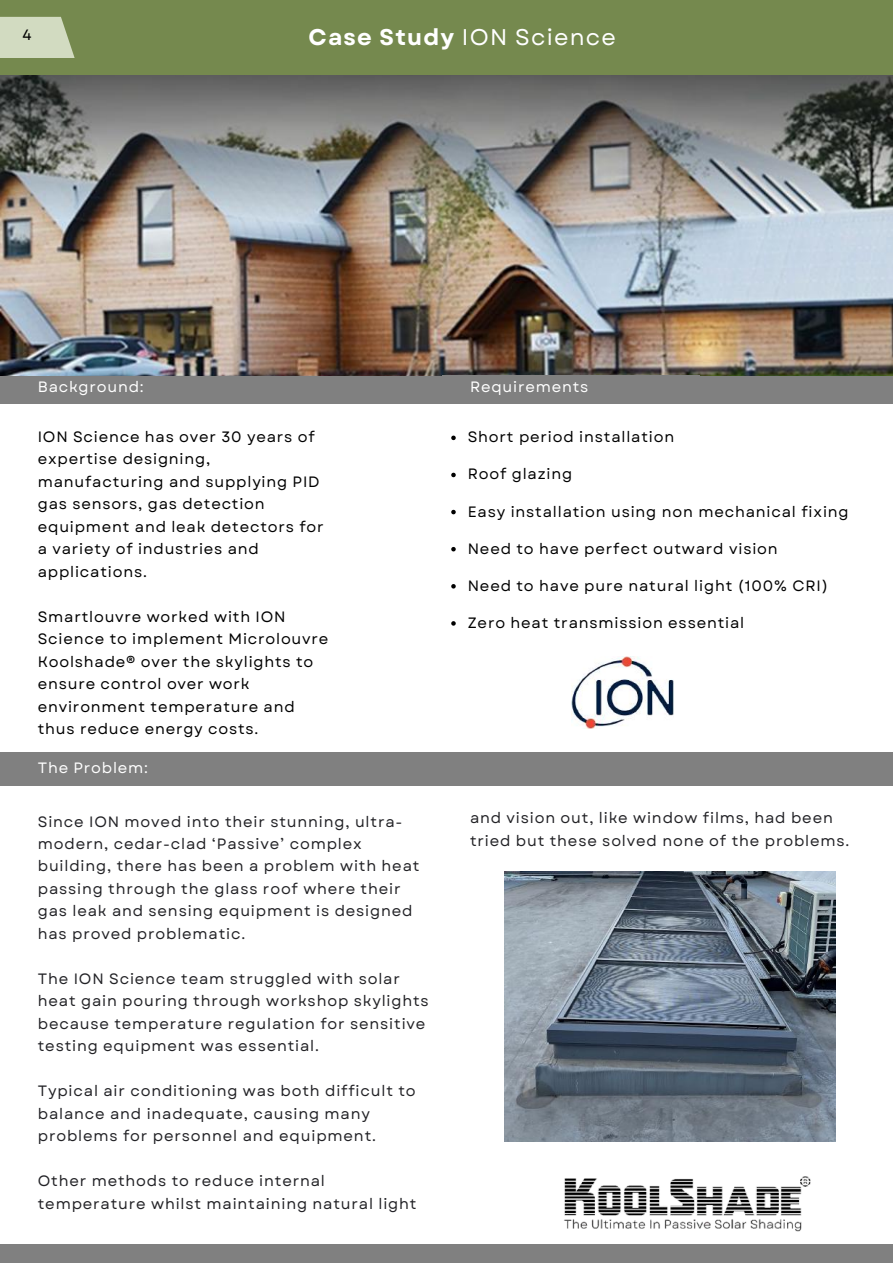
<style>
.page{position:relative;width:893px;height:1264px;background:#fff}
.page>*{position:absolute;margin:0;border:0;box-sizing:border-box;transform-origin:0 0}
.t1{font:22.65px "Garet";letter-spacing:.055em;color:#fff}
.t2{font:15px/22.5px "Garet";letter-spacing:.055em;color:#222226}
.t3{font:15px/22.5px "Garet";letter-spacing:.055em;color:#000}
.t4{font:15px "Garet";letter-spacing:.055em;color:#fff}
.s1{font-weight:700}
</style>
<div class="page">
<div style="left:0;top:752px;width:892px;height:34px;background:#808080"></div>
<img style="left:0;top:75px;width:892px;height:301px">
<div style="left:0;top:376px;width:892px;height:28px;background:#808080"></div>
<div style="left:0;top:0;width:892px;height:75px;background:#75894e"></div>
<img style="left:564px;top:1176px;width:247px;height:56px">
<div style="left:0;top:1244px;width:892px;height:18px;background:#808080"></div>
<div style="left:442px;top:375px;width:258px;height:28px;background:#808080"></div>
<img style="left:571px;top:656px;width:102px;height:72px">
<img style="left:504px;top:871px;width:331px;height:270px">
<svg style="left:451px;top:435px;width:4px;height:5px"></svg>
<svg style="left:451px;top:472px;width:4px;height:5px"></svg>
<svg style="left:451px;top:510px;width:4px;height:4px"></svg>
<svg style="left:451px;top:547px;width:4px;height:4px"></svg>
<svg style="left:451px;top:584px;width:4px;height:4px"></svg>
<svg style="left:451px;top:621px;width:4px;height:4px"></svg>
<svg style="left:0;top:17px;width:75px;height:41px;background:#c9d3b5"></svg>
<p class="t3" style="left:22px;top:24px;width:11px">4</p>
<h1 class="t1" style="left:308px;top:21px;width:309px"><span class="s1">Case Study</span> ION Science</h1>
<p class="t4" style="left:38px;top:376px;width:107px">Background:</p>
<p class="t3" style="left:38px;top:425px;width:287px">ION Science has over 30 years of expertise designing, manufacturing and supplying PID gas sensors, gas detection equipment and leak detectors for a variety of industries and applications.</p>
<p class="t3" style="left:38px;top:605px;width:292px">Smartlouvre worked with ION<br>Science to implement Microlouvre<br>Koolshade® over the skylights to ensure control over work environment temperature and thus reduce energy costs.</p>
<p class="t4" style="left:38px;top:756px;width:112px">The Problem:</p>
<p class="t2" style="left:38px;top:810px;width:383px">Since ION moved into their stunning, ultra&shy;modern, cedar-clad ‘Passive’ complex building, there has been a problem with heat passing through the glass roof where their gas leak and sensing equipment is designed has proved problematic.</p>
<p class="t2" style="left:38px;top:967px;width:392px">The ION Science team struggled with solar heat gain pouring through workshop skylights because temperature regulation for sensitive testing equipment was essential.</p>
<p class="t2" style="left:38px;top:1079px;width:379px">Typical air conditioning was both difficult to balance and inadequate, causing many problems for personnel and equipment.</p>
<p class="t2" style="left:38px;top:1169px;width:380px">Other methods to reduce internal temperature whilst maintaining natural light</p>
<p class="t4" style="left:470px;top:376px;width:120px">Requirements</p>
<p class="t3" style="left:467px;top:426px;width:208px">Short period installation</p>
<p class="t3" style="left:467px;top:463px;width:106px">Roof glazing</p>
<p class="t3" style="left:467px;top:500px;width:382px">Easy installation using non mechanical fixing</p>
<p class="t3" style="left:467px;top:537px;width:311px">Need to have perfect outward vision</p>
<p class="t3" style="left:467px;top:574px;width:362px">Need to have pure natural light (100% CRI)</p>
<p class="t3" style="left:467px;top:611px;width:278px">Zero heat transmission essential</p>
<p class="t2" style="left:470px;top:806px;width:381px">and vision out, like window films, had been tried but these solved none of the problems.</p>
</div>
